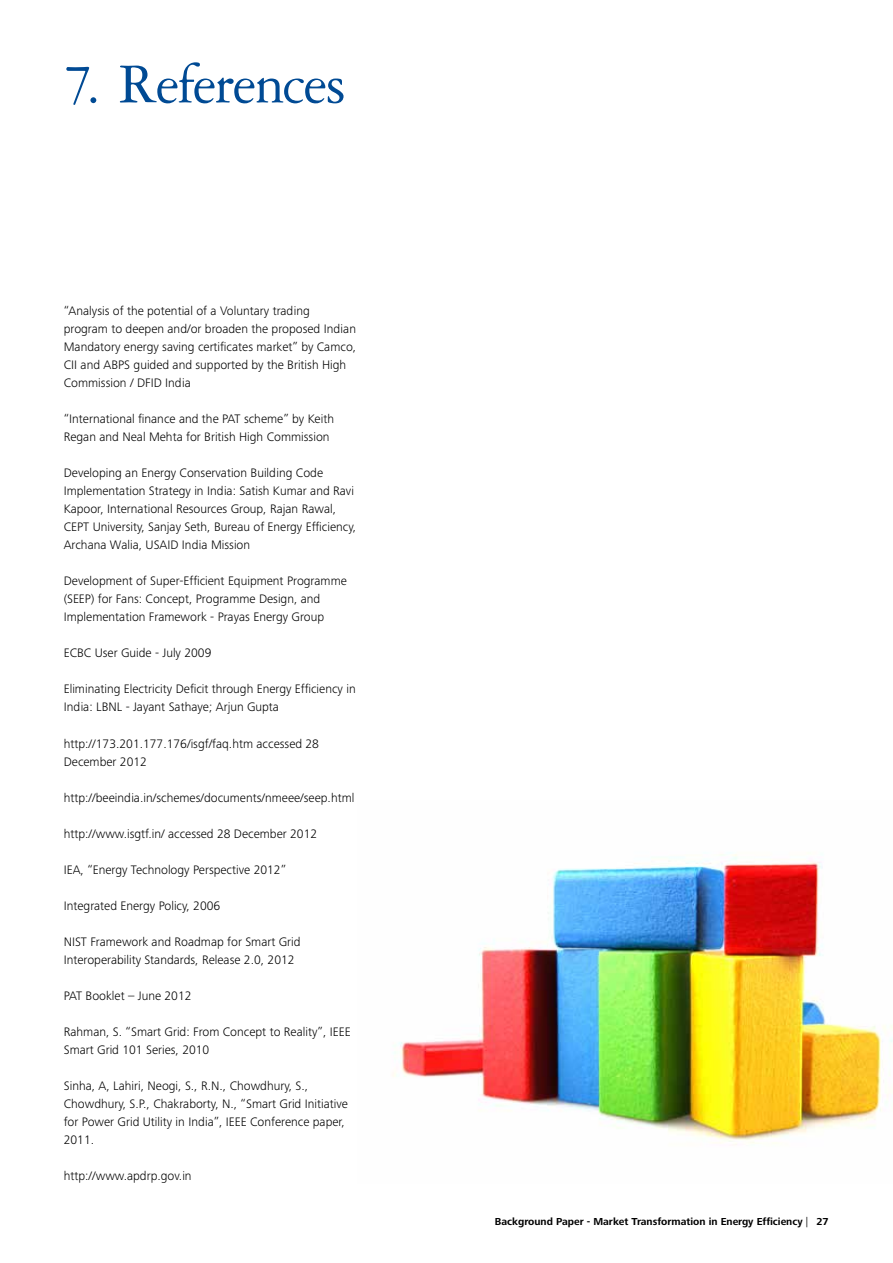
<style>
.page{position:relative;width:893px;height:1263px;background:#fff}
.page>*{position:absolute;margin:0;border:0;box-sizing:border-box;transform-origin:0 0}
.t1{font:60px "Garamond 3 LT Std";letter-spacing:-.03em;color:#004a94}
.t2{font:300 12.75px/18px "Frutiger Next Pro";color:#000}
.t3{font:700 10.5px "Frutiger Next Pro";color:#000}
.s1{font-weight:300}
</style>
<div class="page">
<img style="left:393px;top:852px;width:500px;height:293px">
<h1 class="t1" style="left:64px;top:52px;width:284px">7. References</h1>
<p class="t2" style="left:64px;top:302px;width:294px">“Analysis of the potential of a Voluntary trading program to deepen and/or broaden the proposed Indian Mandatory energy saving certificates market” by Camco, CII and ABPS guided and supported by the British High Commission / DFID India</p>
<p class="t2" style="left:64px;top:410px;width:272px">“International finance and the PAT scheme” by Keith<br>Regan and Neal Mehta for British High Commission</p>
<p class="t2" style="left:64px;top:464px;width:294px">Developing an Energy Conservation Building Code Implementation Strategy in India: Satish Kumar and Ravi Kapoor, International Resources Group, Rajan Rawal, CEPT University, Sanjay Seth, Bureau of Energy Efficiency, Archana Walia, USAID India Mission</p>
<p class="t2" style="left:64px;top:572px;width:285px">Development of Super-Efficient Equipment Programme (SEEP) for Fans: Concept, Programme Design, and<br>Implementation Framework - Prayas Energy Group</p>
<p class="t2" style="left:64px;top:644px;width:149px">ECBC User Guide - July 2009</p>
<p class="t2" style="left:64px;top:680px;width:293px">Eliminating Electricity Deficit through Energy Efficiency in<br>India: LBNL - Jayant Sathaye; Arjun Gupta</p>
<p class="t2" style="left:64px;top:734px;width:257px">http://173.201.177.176/isgf/faq.htm accessed 28<br>December 2012</p>
<p class="t2" style="left:64px;top:788px;width:292px">http://beeindia.in/schemes/documents/nmeee/seep.html</p>
<p class="t2" style="left:64px;top:824px;width:255px">http://www.isgtf.in/ accessed 28 December 2012</p>
<p class="t2" style="left:64px;top:860px;width:224px">IEA, “Energy Technology Perspective 2012”</p>
<p class="t2" style="left:64px;top:896px;width:158px">Integrated Energy Policy, 2006</p>
<p class="t2" style="left:64px;top:932px;width:238px">NIST Framework and Roadmap for Smart Grid<br>Interoperability Standards, Release 2.0, 2012</p>
<p class="t2" style="left:64px;top:986px;width:129px">PAT Booklet – June 2012</p>
<p class="t2" style="left:64px;top:1022px;width:288px">Rahman, S. “Smart Grid: From Concept to Reality”, IEEE<br>Smart Grid 101 Series, 2010</p>
<p class="t2" style="left:64px;top:1076px;width:286px">Sinha, A, Lahiri, Neogi, S., R.N., Chowdhury, S., Chowdhury, S.P., Chakraborty, N., “Smart Grid Initiative for Power Grid Utility in India”, IEEE Conference paper, 2011.</p>
<p class="t2" style="left:64px;top:1166px;width:129px">http://www.apdrp.gov.in</p>
<p class="t3" style="left:495px;top:1215px;width:335px">Background Paper - Market Transformation in Energy Efficiency <span class="s1">|</span> 27</p>
</div>
